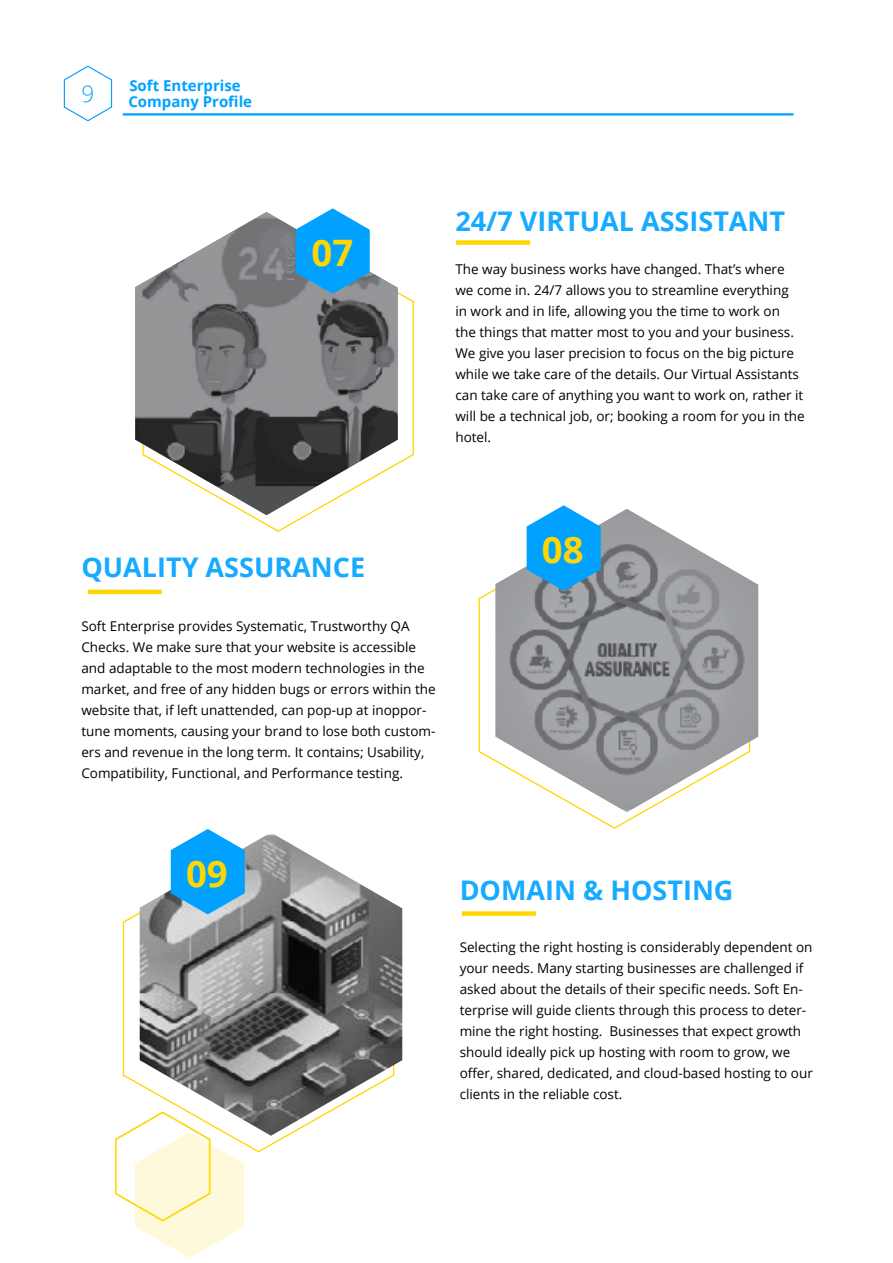
<style>
.page{position:relative;width:893px;height:1263px;background:#fff}
.page>*{position:absolute;margin:0;border:0;box-sizing:border-box;transform-origin:0 0}
.t1{font:700 36.45px "Open Sans";color:#ffd600}
.t2{font:700 27px "Open Sans";color:#18aaff}
.t3{font:300 22.5px "Open Sans";color:#01a2ff}
.t4{font:700 15px "Open Sans";color:#01a2ff}
.t5{font:13.5px/21px "Open Sans";color:#000}
</style>
<div class="page">
<svg style="left:248px;top:292px;width:166px;height:240px"></svg>
<svg style="left:478px;top:584px;width:166px;height:245px"></svg>
<svg style="left:122px;top:908px;width:166px;height:245px"></svg>
<img style="left:135px;top:212px;width:263px;height:303px">
<img style="left:496px;top:509px;width:262px;height:300px">
<img style="left:140px;top:834px;width:262px;height:302px">
<svg style="left:296px;top:208px;width:74px;height:86px;background:#32aaf0"></svg>
<svg style="left:527px;top:505px;width:74px;height:86px;background:#33abf0"></svg>
<svg style="left:171px;top:829px;width:74px;height:85px;background:#36aff5"></svg>
<svg style="left:115px;top:1110px;width:129px;height:148px"></svg>
<svg style="left:63px;top:65px;width:50px;height:57px"></svg>
<hr style="left:123px;top:113px;width:670px;height:3px;background:#01a2ff">
<div style="left:456px;top:240px;width:74px;height:5px;background:#ffd600"></div>
<hr style="left:88px;top:590px;width:74px;height:4px;background:#ffd600">
<div style="left:462px;top:911px;width:74px;height:5px;background:#ffd600"></div>
<h3 class="t3" style="left:82px;top:79px;width:14px">9</h3>
<p class="t4" style="left:129px;top:75px;width:113px">Soft Enterprise</p>
<p class="t4" style="left:128px;top:91px;width:125px">Company Profile</p>
<h1 class="t1" style="left:312px;top:227px;width:43px">07</h1>
<h2 class="t2" style="left:455px;top:202px;width:331px">24/7 VIRTUAL ASSISTANT</h2>
<p class="t5" style="left:455px;top:258px;width:351px">The way business works have changed. That’s where we come in. 24/7 allows you to streamline everything<br>in work and in life, allowing you the time to work on<br>the things that matter most to you and your business.<br>We give you laser precision to focus on the big picture while we take care of the details. Our Virtual Assistants can take care of anything you want to work on, rather it will be a technical job, or; booking a room for you in the hotel.</p>
<h2 class="t2" style="left:81px;top:548px;width:285px">QUALITY ASSURANCE</h2>
<p class="t5" style="left:81px;top:615px;width:356px">Soft Enterprise provides Systematic, Trustworthy QA Checks. We make sure that your website is accessible and adaptable to the most modern technologies in the market, and free of any hidden bugs or errors within the website that, if left unattended, can pop-up at inoppor&shy;tune moments, causing your brand to lose both custom&shy;ers and revenue in the long term. It contains; Usability, Compatibility, Functional, and Performance testing.</p>
<h1 class="t1" style="left:542px;top:524px;width:43px">08</h1>
<h1 class="t1" style="left:186px;top:847px;width:43px">09</h1>
<h2 class="t2" style="left:460px;top:871px;width:275px">DOMAIN &amp; HOSTING</h2>
<p class="t5" style="left:460px;top:937px;width:355px">Selecting the right hosting is considerably dependent on your needs. Many starting businesses are challenged if asked about the details of their specific needs. Soft En&shy;terprise will guide clients through this process to deter&shy;mine the right hosting. Businesses that expect growth should ideally pick up hosting with room to grow, we offer, shared, dedicated, and cloud-based hosting to our clients in the reliable cost.</p>
</div>
